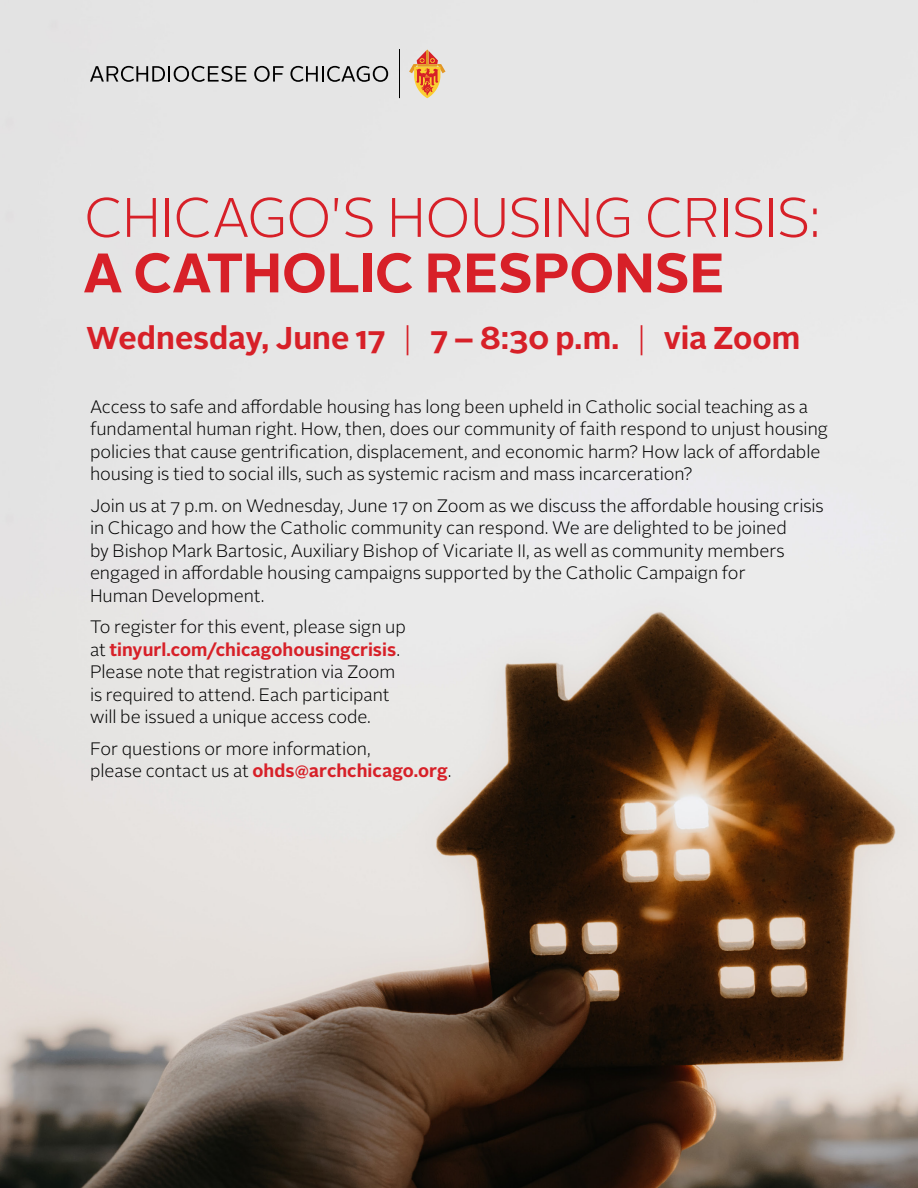
<style>
.page{position:relative;width:918px;height:1188px;background:#fff}
.page>*{position:absolute;margin:0;border:0;box-sizing:border-box;transform-origin:0 0}
.t1{font:300 55.5px "Alright Sans";letter-spacing:-.015em;color:#d72028}
.t2{font:700 55.5px "Alright Sans";letter-spacing:-.005em;color:#d72028}
.t3{font:700 31.5px "Alright Sans";color:#d72028}
.t4{font:300 18px/22.5px "Alright Sans";color:#000}
.s1{font-weight:300}
.s2{font-weight:700;color:#d72028}
</style>
<div class="page">
<img style="left:0;top:0;width:918px;height:1188px">
<hr style="left:400px;top:50px;width:1px;height:48px;background:#000">
<svg style="left:90px;top:66px;width:156px;height:16px;background:#a2a2a2"></svg>
<svg style="left:254px;top:66px;width:29px;height:16px"></svg>
<svg style="left:290px;top:66px;width:98px;height:16px;background:#a5a5a5"></svg>
<svg style="left:409px;top:50px;width:36px;height:48px;background:#e6ac7f"></svg>
<h1 class="t1" style="left:84px;top:180px;width:738px">CHICAGO'S HOUSING CRISIS:</h1>
<h1 class="t2" style="left:83px;top:234px;width:643px">A CATHOLIC RESPONSE</h1>
<h2 class="t3" style="left:86px;top:316px;width:716px">Wednesday, June 17 <span class="s1">|</span> 7 – 8:30 p.m. <span class="s1">|</span> via Zoom</h2>
<p class="t4" style="left:90px;top:395px;width:740px">Access to safe and affordable housing has long been upheld in Catholic social teaching as a fundamental human right. How, then, does our community of faith respond to unjust housing policies that cause gentrification, displacement, and economic harm? How lack of affordable housing is tied to social ills, such as systemic racism and mass incarceration?</p>
<p class="t4" style="left:90px;top:494px;width:735px">Join us at 7 p.m. on Wednesday, June 17 on Zoom as we discuss the affordable housing crisis in Chicago and how the Catholic community can respond. We are delighted to be joined<br>by Bishop Mark Bartosic, Auxiliary Bishop of Vicariate II, as well as community members engaged in affordable housing campaigns supported by the Catholic Campaign for<br>Human Development.</p>
<p class="t4" style="left:90px;top:616px;width:317px">To register for this event, please sign up at <span class="s2">tinyurl.com/chicagohousingcrisis</span>.<br>Please note that registration via Zoom is required to attend. Each participant will be issued a unique access code.</p>
<p class="t4" style="left:90px;top:737px;width:363px">For questions or more information,<br>please contact us at <span class="s2">ohds@archchicago.org</span>.</p>
</div>
